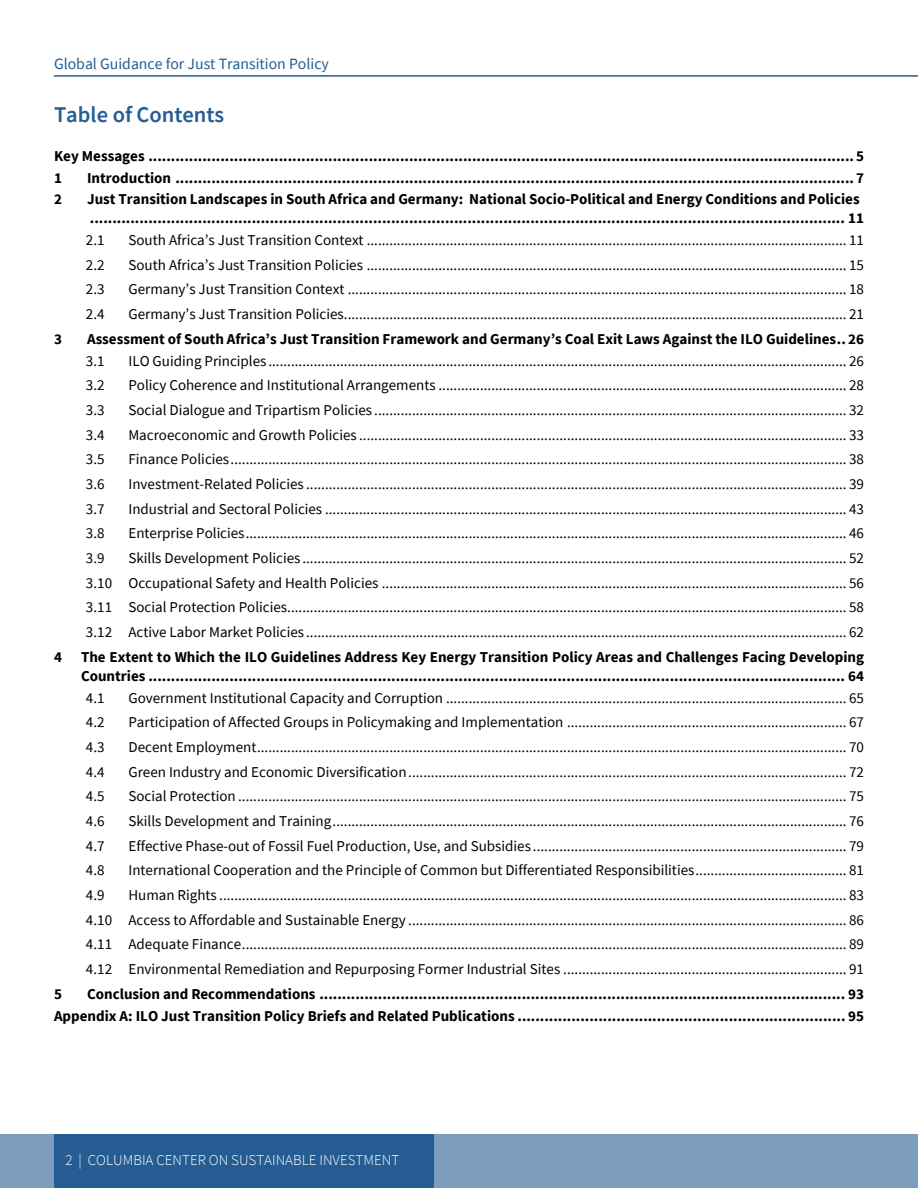
<style>
.page{position:relative;width:918px;height:1188px;background:#fff}
.page>*{position:absolute;margin:0;border:0;box-sizing:border-box;transform-origin:0 0}
.t1{font:600 22.5px "Source Sans Pro";color:#255c92}
.t2{font:15.75px "Source Sans Pro";color:#255c92}
.t3{font:15px "Source Sans Pro";color:#000}
.t4{font:700 15px/18.9px "Source Sans Pro";color:#000}
.t5{font:300 15px "Source Sans Pro";color:#fff}
</style>
<div class="page">
<div style="left:0;top:1134px;width:918px;height:54px;background:#7c9dbe"></div>
<div style="left:54px;top:1134px;width:379px;height:54px;background:#255c92"></div>
<hr style="left:54px;top:75px;width:864px;height:2px;background:#255c92">
<p class="t2" style="left:54px;top:54px;width:276px">Global Guidance for Just Transition Policy</p>
<h1 class="t1" style="left:54px;top:99px;width:172px">Table of Contents</h1>
<p class="t4" style="left:54px;top:146px;width:812px">Key Messages ............................................................................................................................................................. 5</p>
<p class="t4" style="left:54px;top:168px;width:9px">1</p>
<p class="t4" style="left:87px;top:168px;width:778px">Introduction .......................................................................................................................................................7</p>
<p class="t4" style="left:54px;top:190px;width:9px">2</p>
<p class="t4" style="left:87px;top:190px;width:778px">Just Transition Landscapes in South Africa and Germany: National Socio-Political and Energy Conditions and Policies ........................................................................................................................................................................ 11</p>
<p class="t3" style="left:86px;top:230px;width:20px">2.1</p>
<p class="t3" style="left:128px;top:230px;width:737px">South Africa’s Just Transition Context ............................................................................................................................... 11</p>
<p class="t3" style="left:86px;top:255px;width:20px">2.2</p>
<p class="t3" style="left:128px;top:255px;width:737px">South Africa’s Just Transition Policies ............................................................................................................................... 15</p>
<p class="t3" style="left:86px;top:280px;width:20px">2.3</p>
<p class="t3" style="left:128px;top:280px;width:737px">Germany’s Just Transition Context .................................................................................................................................... 18</p>
<p class="t3" style="left:86px;top:305px;width:20px">2.4</p>
<p class="t3" style="left:128px;top:305px;width:737px">Germany’s Just Transition Policies..................................................................................................................................... 21</p>
<p class="t4" style="left:54px;top:329px;width:9px">3</p>
<p class="t4" style="left:87px;top:329px;width:778px">Assessment of South Africa’s Just Transition Framework and Germany’s Coal Exit Laws Against the ILO Guidelines.. 26</p>
<p class="t3" style="left:86px;top:351px;width:20px">3.1</p>
<p class="t3" style="left:128px;top:351px;width:737px">ILO Guiding Principles ......................................................................................................................................................... 26</p>
<p class="t3" style="left:86px;top:376px;width:20px">3.2</p>
<p class="t3" style="left:128px;top:376px;width:737px">Policy Coherence and Institutional Arrangements ............................................................................................................ 28</p>
<p class="t3" style="left:86px;top:400px;width:20px">3.3</p>
<p class="t3" style="left:128px;top:400px;width:737px">Social Dialogue and Tripartism Policies ............................................................................................................................. 32</p>
<p class="t3" style="left:86px;top:425px;width:20px">3.4</p>
<p class="t3" style="left:128px;top:425px;width:737px">Macroeconomic and Growth Policies ................................................................................................................................. 33</p>
<p class="t3" style="left:86px;top:450px;width:20px">3.5</p>
<p class="t3" style="left:128px;top:450px;width:737px">Finance Policies................................................................................................................................................................... 38</p>
<p class="t3" style="left:86px;top:474px;width:20px">3.6</p>
<p class="t3" style="left:128px;top:474px;width:737px">Investment-Related Policies ............................................................................................................................................... 39</p>
<p class="t3" style="left:86px;top:499px;width:20px">3.7</p>
<p class="t3" style="left:128px;top:499px;width:737px">Industrial and Sectoral Policies .......................................................................................................................................... 43</p>
<p class="t3" style="left:86px;top:524px;width:20px">3.8</p>
<p class="t3" style="left:128px;top:524px;width:737px">Enterprise Policies............................................................................................................................................................... 46</p>
<p class="t3" style="left:86px;top:549px;width:20px">3.9</p>
<p class="t3" style="left:128px;top:549px;width:737px">Skills Development Policies ................................................................................................................................................ 52</p>
<p class="t3" style="left:86px;top:573px;width:780px">3.10 Occupational Safety and Health Policies ........................................................................................................................... 56</p>
<p class="t3" style="left:86px;top:598px;width:780px">3.11 Social Protection Policies.................................................................................................................................................... 58</p>
<p class="t3" style="left:86px;top:623px;width:780px">3.12 Active Labor Market Policies ............................................................................................................................................... 62</p>
<p class="t4" style="left:54px;top:647px;width:9px">4</p>
<p class="t4" style="left:81px;top:647px;width:785px">The Extent to Which the ILO Guidelines Address Key Energy Transition Policy Areas and Challenges Facing Developing<br>Countries ........................................................................................................................................................... 64</p>
<p class="t3" style="left:86px;top:688px;width:20px">4.1</p>
<p class="t3" style="left:128px;top:688px;width:737px">Government Institutional Capacity and Corruption .......................................................................................................... 65</p>
<p class="t3" style="left:86px;top:713px;width:20px">4.2</p>
<p class="t3" style="left:128px;top:713px;width:737px">Participation of Affected Groups in Policymaking and Implementation .......................................................................... 67</p>
<p class="t3" style="left:86px;top:737px;width:20px">4.3</p>
<p class="t3" style="left:128px;top:737px;width:737px">Decent Employment............................................................................................................................................................ 70</p>
<p class="t3" style="left:86px;top:762px;width:20px">4.4</p>
<p class="t3" style="left:128px;top:762px;width:737px">Green Industry and Economic Diversification.................................................................................................................... 72</p>
<p class="t3" style="left:86px;top:787px;width:20px">4.5</p>
<p class="t3" style="left:128px;top:787px;width:737px">Social Protection ................................................................................................................................................................. 75</p>
<p class="t3" style="left:86px;top:811px;width:20px">4.6</p>
<p class="t3" style="left:128px;top:811px;width:737px">Skills Development and Training........................................................................................................................................ 76</p>
<p class="t3" style="left:86px;top:836px;width:20px">4.7</p>
<p class="t3" style="left:128px;top:836px;width:737px">Effective Phase-out of Fossil Fuel Production, Use, and Subsidies ................................................................................... 79</p>
<p class="t3" style="left:86px;top:861px;width:20px">4.8</p>
<p class="t3" style="left:128px;top:861px;width:737px">International Cooperation and the Principle of Common but Differentiated Responsibilities........................................ 81</p>
<p class="t3" style="left:86px;top:885px;width:20px">4.9</p>
<p class="t3" style="left:128px;top:885px;width:737px">Human Rights ...................................................................................................................................................................... 83</p>
<p class="t3" style="left:86px;top:910px;width:780px">4.10 Access to Affordable and Sustainable Energy .................................................................................................................... 86</p>
<p class="t3" style="left:86px;top:935px;width:780px">4.11 Adequate Finance................................................................................................................................................................ 89</p>
<p class="t3" style="left:86px;top:959px;width:780px">4.12 Environmental Remediation and Repurposing Former Industrial Sites ........................................................................... 91</p>
<p class="t4" style="left:54px;top:984px;width:9px">5</p>
<p class="t4" style="left:87px;top:984px;width:778px">Conclusion and Recommendations ..................................................................................................................... 93</p>
<p class="t4" style="left:54px;top:1006px;width:812px">Appendix A: ILO Just Transition Policy Briefs and Related Publications ......................................................................... 95</p>
<p class="t5" style="left:65px;top:1151px;width:335px">2 | COLUMBIA CENTER ON SUSTAINABLE INVESTMENT</p>
</div>
